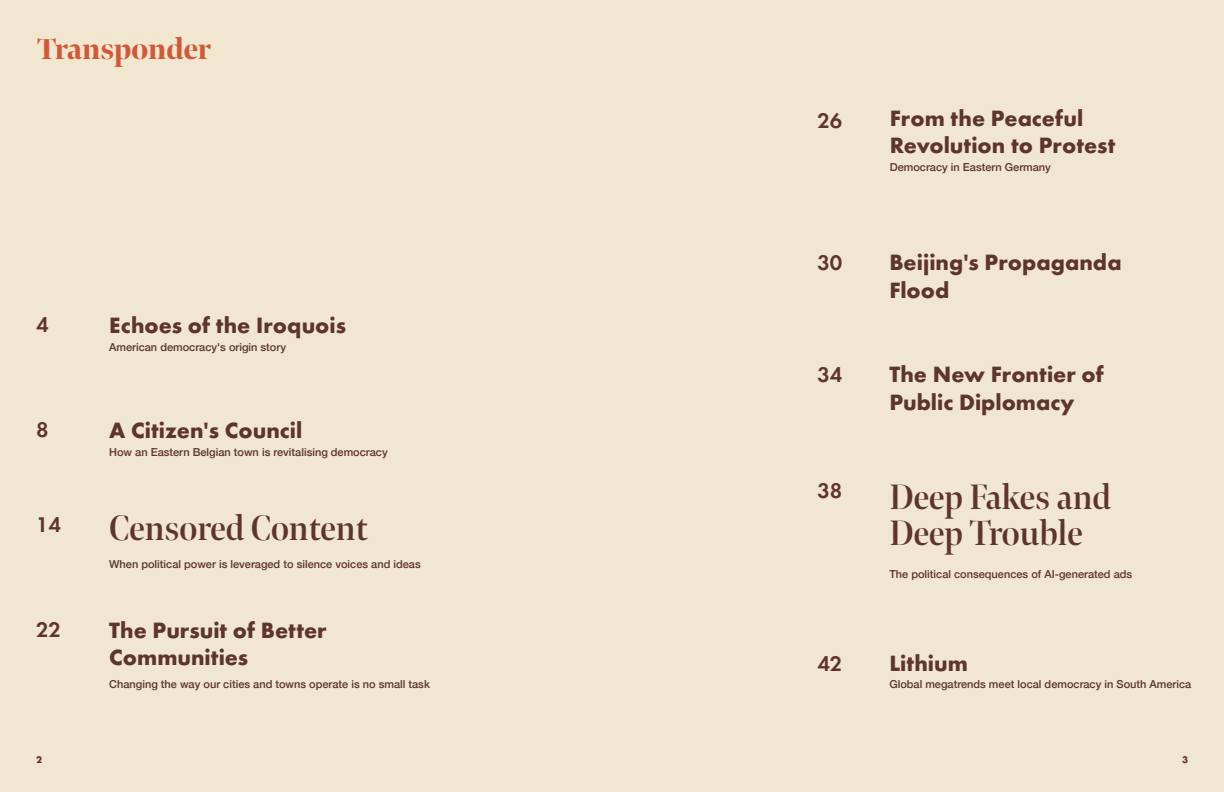
<style>
.page{position:relative;width:1224px;height:792px;background:#f1e6d0}
.page>*{position:absolute;margin:0;border:0;box-sizing:border-box;transform-origin:0 0}
.t1{font:600 36.7px/36px "Bennet Banner Condensed";color:#5d352b}
.t2{font:800 30.3px "Bennet Banner Condensed";color:#cf5a3a}
.t3{font:700 23px/27.6px "Futura";color:#5d352b}
.t4{font:22px "Futura Dem";color:#5d352b}
.t5{font:500 11px "Helvetica Neue";color:#5d352b}
.t6{font:700 10px "Futura";color:#5d352b}
</style>
<div class="page">
<h2 class="t2" style="left:37px;top:28px;width:176px">Transponder</h2>
<h3 class="t4" style="left:36px;top:310px;width:14px">4</h3>
<h3 class="t3" style="left:109px;top:310px;width:238px">Echoes of the Iroquois</h3>
<p class="t5" style="left:109px;top:338px;width:178px">American democracy's origin story</p>
<h3 class="t4" style="left:36px;top:415px;width:14px">8</h3>
<h3 class="t3" style="left:109px;top:415px;width:195px">A Citizen's Council</h3>
<p class="t5" style="left:109px;top:443px;width:280px">How an Eastern Belgian town is revitalising democracy</p>
<h3 class="t4" style="left:36px;top:510px;width:26px">14</h3>
<h1 class="t1" style="left:109px;top:510px;width:260px">Censored Content</h1>
<p class="t5" style="left:109px;top:555px;width:313px">When political power is leveraged to silence voices and ideas</p>
<h3 class="t4" style="left:36px;top:615px;width:26px">22</h3>
<h3 class="t3" style="left:109px;top:615px;width:219px">The Pursuit of Better<br>Communities</h3>
<p class="t5" style="left:109px;top:675px;width:322px">Changing the way our cities and towns operate is no small task</p>
<h3 class="t4" style="left:818px;top:105px;width:26px">26</h3>
<h3 class="t3" style="left:890px;top:103px;width:227px">From the Peaceful<br>Revolution to Protest</h3>
<p class="t5" style="left:890px;top:158px;width:163px">Democracy in Eastern Germany</p>
<h3 class="t4" style="left:818px;top:247px;width:26px">30</h3>
<h3 class="t3" style="left:889px;top:247px;width:234px">Beijing's Propaganda<br>Flood</h3>
<h3 class="t4" style="left:818px;top:359px;width:26px">34</h3>
<h3 class="t3" style="left:889px;top:359px;width:216px">The New Frontier of<br>Public Diplomacy</h3>
<h3 class="t4" style="left:818px;top:476px;width:26px">38</h3>
<h1 class="t1" style="left:889px;top:479px;width:223px">Deep Fakes and<br>Deep Trouble</h1>
<p class="t5" style="left:889px;top:565px;width:244px">The political consequences of AI-generated ads</p>
<h3 class="t4" style="left:818px;top:648px;width:26px">42</h3>
<h3 class="t3" style="left:889px;top:648px;width:80px">Lithium</h3>
<p class="t5" style="left:889px;top:675px;width:304px">Global megatrends meet local democracy in South America</p>
<p class="t6" style="left:36px;top:753px;width:7px">2</p>
<p class="t6" style="left:1182px;top:753px;width:7px">3</p>
</div>
